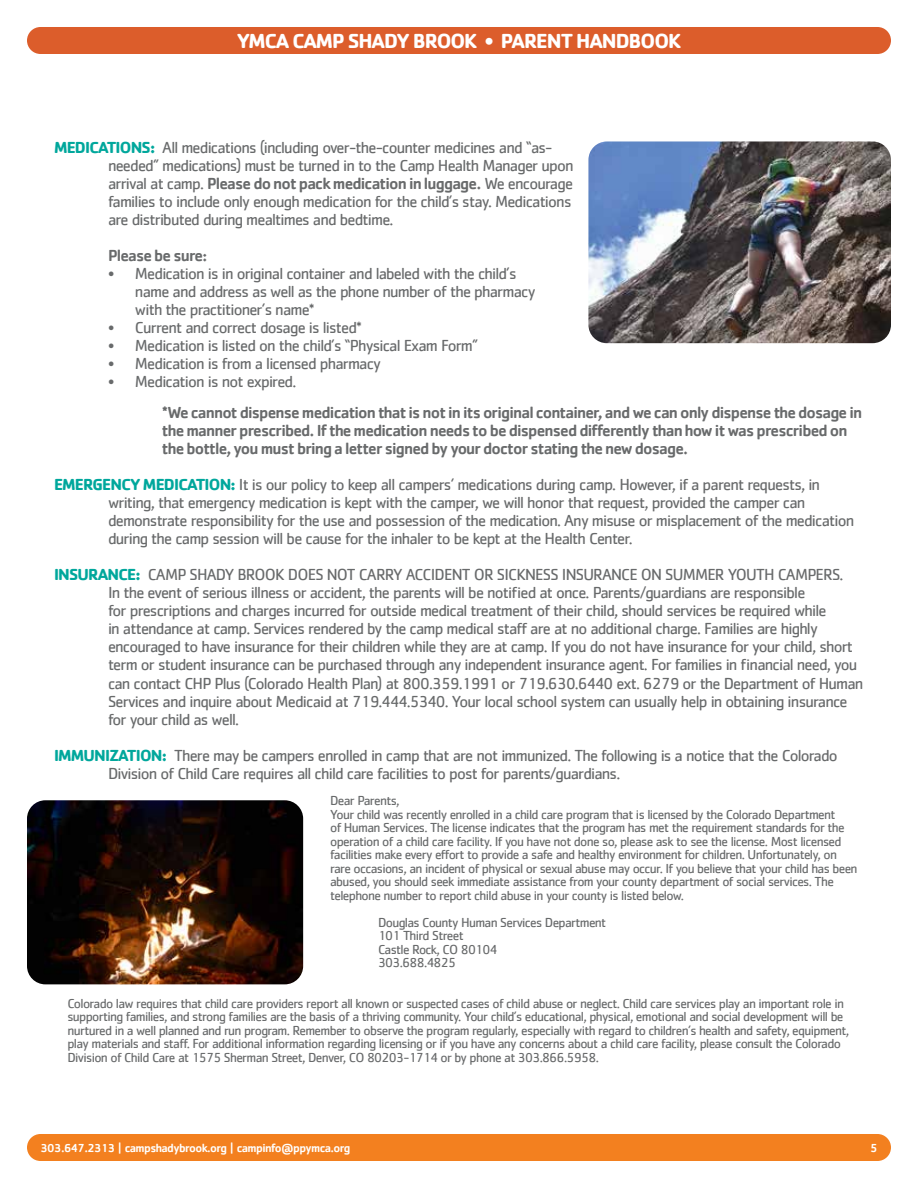
<style>
.page{position:relative;width:918px;height:1188px;background:#fff}
.page>*{position:absolute;margin:0;border:0;box-sizing:border-box;transform-origin:0 0}
.t1{font:700 21px "Cachet";letter-spacing:-.05em;color:#fff}
.t2{font:16.5px/18px "Cachet";letter-spacing:-.05em;color:#686a6b}
.t3{font:500 16.5px/18px "Cachet";letter-spacing:-.05em;color:#686a6b}
.t4{font:13.5px/13.5px "Cachet";letter-spacing:-.05em;color:#686a6b}
.t5{font:500 12px "Cachet";letter-spacing:-.05em;color:#fff}
.s1{font-weight:700;color:#00a79c}
.s2{font-weight:500}
</style>
<div class="page">
<div style="left:27px;top:27px;width:864px;height:27px;background:#dc5d2b;border-radius:14px"></div>
<div style="left:27px;top:1134px;width:864px;height:27px;background:#f3801f;border-radius:14px"></div>
<img style="left:27px;top:800px;width:276px;height:184px">
<img style="left:588px;top:141px;width:303px;height:202px">
<p class="t1" style="left:237px;top:27px;width:446px">YMCA CAMP SHADY BROOK • PARENT HANDBOOK</p>
<p class="t2" style="left:108px;top:138px;width:467px;text-indent:-54px"><span class="s1">MEDICATIONS:</span> All medications (including over-the-counter medicines and “as&shy;needed” medications) must be turned in to the Camp Health Manager upon arrival at camp. <span class="s2">Please do not pack medication in luggage.</span> We encourage families to include only enough medication for the child’s stay. Medications are distributed during mealtimes and bedtime.</p>
<p class="t3" style="left:108px;top:246px;width:101px">Please be sure:</p>
<p class="t2" style="left:135px;top:264px;width:402px;text-indent:-27px">• Medication is in original container and labeled with the child’s name and address as well as the phone number of the pharmacy with the practitioner’s name*</p>
<p class="t2" style="left:108px;top:318px;width:256px">• Current and correct dosage is listed*</p>
<p class="t2" style="left:108px;top:336px;width:372px">• Medication is listed on the child’s “Physical Exam Form”</p>
<p class="t2" style="left:108px;top:354px;width:275px">• Medication is from a licensed pharmacy</p>
<p class="t2" style="left:108px;top:372px;width:190px">• Medication is not expired.</p>
<p class="t3" style="left:162px;top:404px;width:702px">*We cannot dispense medication that is not in its original container, and we can only dispense the dosage in the manner prescribed. If the medication needs to be dispensed differently than how it was prescribed on the bottle, you must bring a letter signed by your doctor stating the new dosage.</p>
<p class="t2" style="left:108px;top:476px;width:748px;text-indent:-54px"><span class="s1">EMERGENCY MEDICATION:</span> It is our policy to keep all campers’ medications during camp. However, if a parent requests, in writing, that emergency medication is kept with the camper, we will honor that request, provided the camper can demonstrate responsibility for the use and possession of the medication. Any misuse or misplacement of the medication during the camp session will be cause for the inhaler to be kept at the Health Center.</p>
<p class="t2" style="left:108px;top:566px;width:757px;text-indent:-54px"><span class="s1">INSURANCE:</span> CAMP SHADY BROOK DOES NOT CARRY ACCIDENT OR SICKNESS INSURANCE ON SUMMER YOUTH CAMPERS.<br>In the event of serious illness or accident, the parents will be notified at once. Parents/guardians are responsible<br>for prescriptions and charges incurred for outside medical treatment of their child, should services be required while<br>in attendance at camp. Services rendered by the camp medical staff are at no additional charge. Families are highly encouraged to have insurance for their children while they are at camp. If you do not have insurance for your child, short term or student insurance can be purchased through any independent insurance agent. For families in financial need, you can contact CHP Plus (Colorado Health Plan) at 800.359.1991 or 719.630.6440 ext. 6279 or the Department of Human Services and inquire about Medicaid at 719.444.5340. Your local school system can usually help in obtaining insurance for your child as well.</p>
<p class="t2" style="left:108px;top:746px;width:731px;text-indent:-54px"><span class="s1">IMMUNIZATION:</span> There may be campers enrolled in camp that are not immunized. The following is a notice that the Colorado<br>Division of Child Care requires all child care facilities to post for parents/guardians.</p>
<p class="t4" style="left:330px;top:794px;width:529px">Dear Parents,<br>Your child was recently enrolled in a child care program that is licensed by the Colorado Department<br>of Human Services. The license indicates that the program has met the requirement standards for the operation of a child care facility. If you have not done so, please ask to see the license. Most licensed facilities make every effort to provide a safe and healthy environment for children. Unfortunately, on rare occasions, an incident of physical or sexual abuse may occur. If you believe that your child has been abused, you should seek immediate assistance from your county department of social services. The telephone number to report child abuse in your county is listed below.</p>
<p class="t4" style="left:378px;top:915px;width:230px">Douglas County Human Services Department<br>101 Third Street<br>Castle Rock, CO 80104<br>303.688.4825</p>
<p class="t4" style="left:68px;top:996px;width:783px">Colorado law requires that child care providers report all known or suspected cases of child abuse or neglect. Child care services play an important role in supporting families, and strong families are the basis of a thriving community. Your child’s educational, physical, emotional and social development will be nurtured in a well planned and run program. Remember to observe the program regularly, especially with regard to children’s health and safety, equipment, play materials and staff. For additional information regarding licensing or if you have any concerns about a child care facility, please consult the Colorado Division of Child Care at 1575 Sherman Street, Denver, CO 80203-1714 or by phone at 303.866.5958.</p>
<p class="t5" style="left:40px;top:1140px;width:312px">303.647.2313 | campshadybrook.org | campinfo@ppymca.org</p>
<p class="t5" style="left:870px;top:1140px;width:9px">5</p>
</div>
